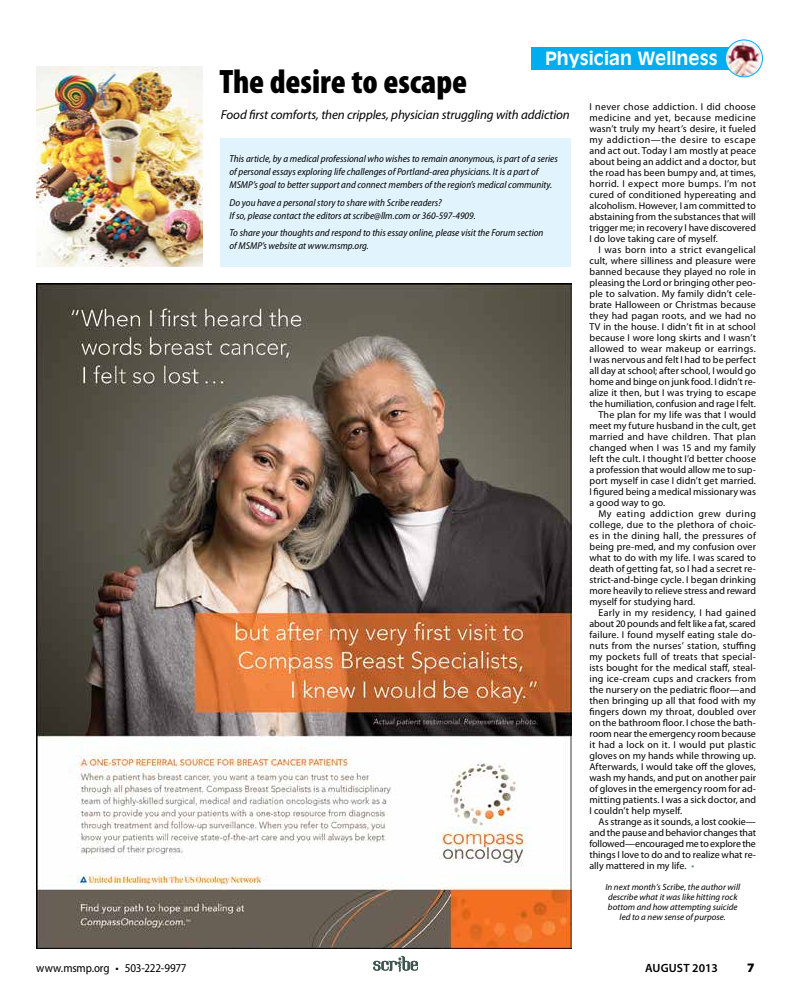
<style>
.page{position:relative;width:792px;height:1008px;background:#fff}
.page>*{position:absolute;margin:0;border:0;box-sizing:border-box;transform-origin:0 0}
.t1{font:900 condensed 34px "Myriad Pro";color:#000}
.t2{font:700 18px "Antique Olive Std";letter-spacing:.005em;color:#fff}
.t3{font:italic 13px "Myriad Pro";letter-spacing:-.01em;color:#000}
.t4{font:900 13px "Myriad Pro";color:#000}
.t5{font:semi-condensed 12px "Myriad Pro";letter-spacing:-.01em;color:#000}
.t6{font:600 12px "Myriad Pro";color:#000}
.t7{font:10px/11px "Myriad Pro";letter-spacing:.01em;color:#000;text-align:justify}
.t8{font:italic semi-condensed 10px/13px "Myriad Pro";color:#000}
.t9{font:10px "Myriad Pro";letter-spacing:.03em;color:#000}
.t10{font:10px "Myriad Pro";letter-spacing:-.01em;color:#000}
.t11{font:10px "Myriad Pro";letter-spacing:-.015em;color:#000}
.t12{font:10px "Myriad Pro";letter-spacing:.035em;color:#000}
.t13{font:10px "Myriad Pro";letter-spacing:.045em;color:#000}
.t14{font:italic 9px/10px "Myriad Pro";color:#000;text-align:center}
.s1{color:#5e8679}
</style>
<div class="page">
<svg style="left:373px;top:956px;width:45px;height:16px"></svg>
<img style="left:36px;top:283px;width:535px;height:666px">
<div style="left:531px;top:47px;width:211px;height:23px;background:#00aeef"></div>
<img style="left:727px;top:40px;width:35px;height:37px">
<div style="left:725px;top:40px;width:38px;height:37px;border:1px solid #00aeef;border-radius:50%"></div>
<img style="left:36px;top:67px;width:166px;height:200px">
<div style="left:220px;top:138px;width:351px;height:129px;background:#e1f4fd"></div>
<h2 class="t2" style="left:545px;top:47px;width:174px">Physician Wellness</h2>
<p class="t7" style="left:590px;top:101px;width:168px">I never chose addiction. I did choose medicine and yet, because medicine wasn’t truly my heart’s desire, it fueled my addiction—the desire to escape and act out. Today I am mostly at peace about being an addict and a doctor, but the road has been bumpy and, at times, horrid. I expect more bumps. I’m not cured of conditioned hypereating and alcoholism. However, I am committed to abstaining from the substances that will trigger me; in recovery I have discovered I do love taking care of myself.</p>
<p class="t12" style="left:598px;top:244px;width:159px">I was born into a strict evangelical</p>
<p class="t7" style="left:590px;top:255px;width:168px">cult, where silliness and pleasure were</p>
<p class="t7" style="left:590px;top:266px;width:168px">banned because they played no role in</p>
<p class="t7" style="left:590px;top:277px;width:168px">pleasing the Lord or bringing other peo-</p>
<p class="t7" style="left:590px;top:288px;width:168px">ple to salvation. My family didn’t cele-</p>
<p class="t7" style="left:590px;top:299px;width:168px">brate Halloween or Christmas because</p>
<p class="t7" style="left:590px;top:310px;width:168px">they had pagan roots, and we had no</p>
<p class="t7" style="left:590px;top:321px;width:168px">TV in the house. I didn’t fit in at school</p>
<p class="t7" style="left:590px;top:332px;width:168px">because I wore long skirts and I wasn’t</p>
<p class="t9" style="left:590px;top:343px;width:168px">allowed to wear makeup or earrings.</p>
<p class="t7" style="left:590px;top:354px;width:168px">I was nervous and felt I had to be perfect</p>
<p class="t7" style="left:590px;top:365px;width:168px">all day at school; after school, I would go</p>
<p class="t7" style="left:590px;top:376px;width:168px">home and binge on junk food. I didn’t re-</p>
<p class="t7" style="left:590px;top:387px;width:168px">alize it then, but I was trying to escape</p>
<p class="t7" style="left:590px;top:398px;width:168px">the humiliation, confusion and rage I felt.</p>
<p class="t7" style="left:598px;top:409px;width:159px">The plan for my life was that I would</p>
<p class="t7" style="left:590px;top:420px;width:168px">meet my future husband in the cult, get</p>
<p class="t7" style="left:590px;top:431px;width:168px">married and have children. That plan</p>
<p class="t7" style="left:590px;top:442px;width:168px">changed when I was 15 and my family</p>
<p class="t7" style="left:590px;top:453px;width:168px">left the cult. I thought I’d better choose</p>
<p class="t7" style="left:590px;top:464px;width:168px">a profession that would allow me to sup-</p>
<p class="t7" style="left:590px;top:475px;width:168px">port myself in case I didn’t get married.</p>
<p class="t7" style="left:590px;top:486px;width:168px">I figured being a medical missionary was</p>
<p class="t7" style="left:590px;top:497px;width:77px">a good way to go.</p>
<p class="t13" style="left:598px;top:508px;width:159px">My eating addiction grew during</p>
<p class="t7" style="left:590px;top:519px;width:168px">college, due to the plethora of choic-</p>
<p class="t7" style="left:590px;top:530px;width:168px">es in the dining hall, the pressures of</p>
<p class="t7" style="left:590px;top:541px;width:168px">being pre-med, and my confusion over</p>
<p class="t7" style="left:590px;top:552px;width:168px">what to do with my life. I was scared to</p>
<p class="t7" style="left:590px;top:563px;width:168px">death of getting fat, so I had a secret re-</p>
<p class="t7" style="left:590px;top:574px;width:168px">strict-and-binge cycle. I began drinking</p>
<p class="t7" style="left:590px;top:585px;width:168px">more heavily to relieve stress and reward</p>
<p class="t7" style="left:590px;top:596px;width:107px">myself for studying hard.</p>
<p class="t9" style="left:598px;top:607px;width:159px">Early in my residency, I had gained</p>
<p class="t7" style="left:590px;top:618px;width:168px">about 20 pounds and felt like a fat, scared</p>
<p class="t7" style="left:590px;top:629px;width:168px">failure. I found myself eating stale do-</p>
<p class="t7" style="left:590px;top:640px;width:168px">nuts from the nurses’ station, stuffing</p>
<p class="t7" style="left:590px;top:651px;width:168px">my pockets full of treats that special-</p>
<p class="t7" style="left:590px;top:662px;width:168px">ists bought for the medical staff, steal-</p>
<p class="t7" style="left:590px;top:673px;width:168px">ing ice-cream cups and crackers from</p>
<p class="t7" style="left:590px;top:684px;width:168px">the nursery on the pediatric floor—and</p>
<p class="t7" style="left:590px;top:695px;width:168px">then bringing up all that food with my</p>
<p class="t7" style="left:590px;top:706px;width:168px">fingers down my throat, doubled over</p>
<p class="t7" style="left:590px;top:717px;width:168px">on the bathroom floor. I chose the bath-</p>
<p class="t7" style="left:590px;top:728px;width:168px">room near the emergency room because</p>
<p class="t7" style="left:590px;top:739px;width:168px">it had a lock on it. I would put plastic</p>
<p class="t7" style="left:590px;top:750px;width:168px">gloves on my hands while throwing up.</p>
<p class="t7" style="left:590px;top:761px;width:168px">Afterwards, I would take off the gloves,</p>
<p class="t7" style="left:590px;top:772px;width:168px">wash my hands, and put on another pair</p>
<p class="t7" style="left:590px;top:783px;width:168px">of gloves in the emergency room for ad-</p>
<p class="t7" style="left:590px;top:794px;width:168px">mitting patients. I was a sick doctor, and</p>
<p class="t7" style="left:590px;top:805px;width:94px">I couldn’t help myself.</p>
<p class="t7" style="left:598px;top:816px;width:159px">As strange as it sounds, a lost cookie—</p>
<p class="t10" style="left:590px;top:827px;width:168px">and the pause and behavior changes that</p>
<p class="t11" style="left:590px;top:838px;width:168px">followed—encouraged me to explore the</p>
<p class="t7" style="left:590px;top:849px;width:168px">things I love to do and to realize what re-</p>
<p class="t7" style="left:590px;top:860px;width:106px">ally mattered in my life. <span class="s1">•</span></p>
<p class="t14" style="left:605px;top:882px;width:136px">In next month’s Scribe, the author will describe what it was like hitting rock bottom and how attempting suicide led to a new sense of purpose.</p>
<h1 class="t1" style="left:219px;top:62px;width:249px">The desire to escape</h1>
<h3 class="t3" style="left:221px;top:106px;width:351px">Food first comforts, then cripples, physician struggling with addiction</h3>
<p class="t8" style="left:230px;top:153px;width:330px">This article, by a medical professional who wishes to remain anonymous, is part of a series of personal essays exploring life challenges of Portland-area physicians. It is a part of<br>MSMP’s goal to better support and connect members of the region’s medical community.</p>
<p class="t8" style="left:230px;top:196px;width:248px">Do you have a personal story to share with Scribe readers?<br>If so, please contact the editors at scribe@llm.com or 360-597-4909.</p>
<p class="t8" style="left:230px;top:227px;width:316px">To share your thoughts and respond to this essay online, please visit the Forum section of MSMP’s website at www.msmp.org.</p>
<p class="t5" style="left:36px;top:961px;width:152px">www.msmp.org • 503-222-9977</p>
<p class="t6" style="left:645px;top:960px;width:74px">AUGUST 2013</p>
<h3 class="t4" style="left:747px;top:959px;width:9px">7</h3>
</div>
